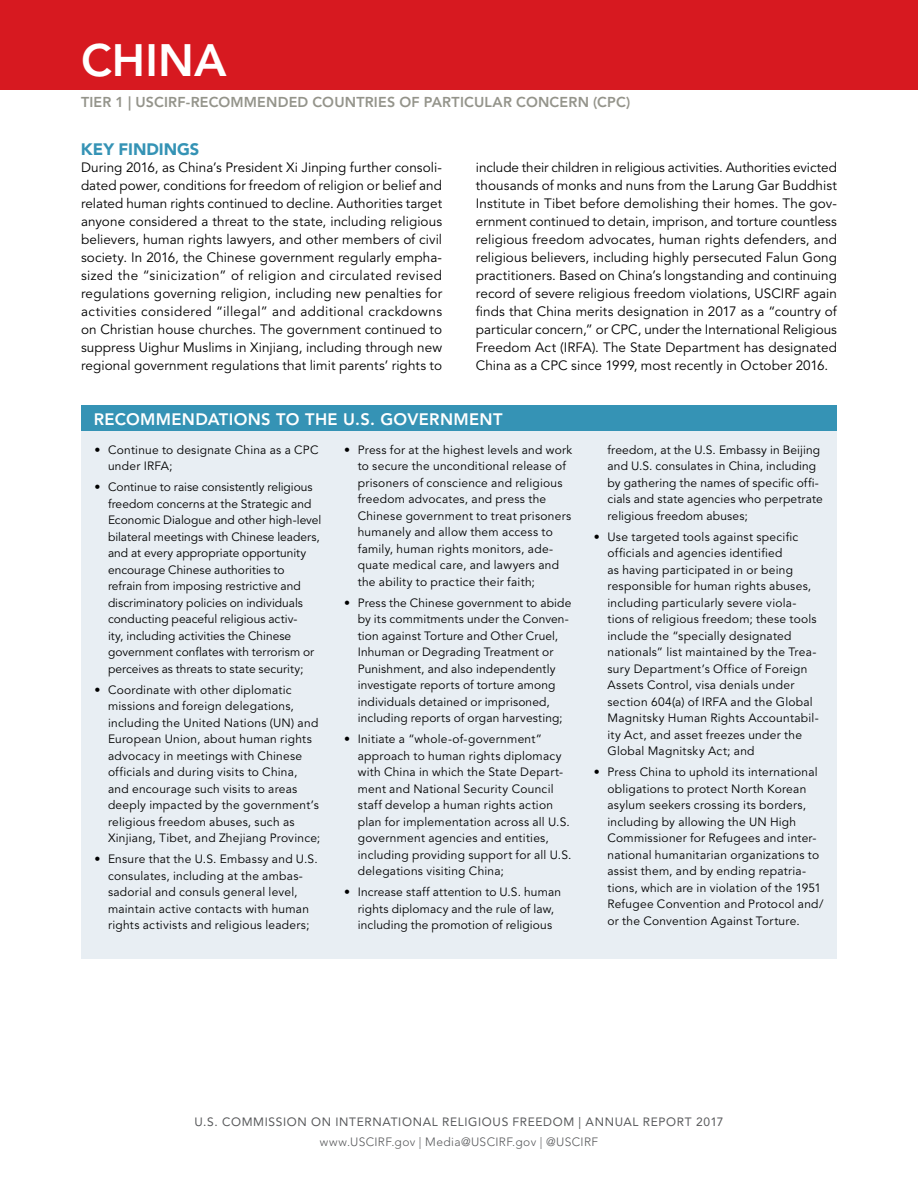
<style>
.page{position:relative;width:918px;height:1188px;background:#fff}
.page>*{position:absolute;margin:0;border:0;box-sizing:border-box;transform-origin:0 0}
.t1{font:800 45px "Avenir LT Std";letter-spacing:.005em;color:#fff}
.t2{font:800 16.5px "Avenir LT Std";letter-spacing:.02em;color:#fff}
.t3{font:900 16.5px "Avenir LT Std";letter-spacing:-.005em;color:#3593b5}
.t4{font:800 14.25px "Avenir LT Std";letter-spacing:.015em;color:#94948b}
.t5{font:13.5px/18px "Avenir LT Std";letter-spacing:.005em;color:#000;text-align:justify}
.t6{font:12px/16.5px "Avenir LT Std";letter-spacing:.02em;color:#000}
.t7{font:12px/16.5px "Avenir LT Std";color:#000}
.t8{font:12px "Avenir LT Std";letter-spacing:.055em;color:#58595b}
.t9{font:300 12px "Avenir LT Std";letter-spacing:.03em;color:#58595b}
</style>
<div class="page">
<div style="left:0;top:0;width:918px;height:90px;background:#d71920"></div>
<div style="left:81px;top:431px;width:756px;height:527px;background:#e8eef3"></div>
<div style="left:81px;top:405px;width:756px;height:26px;background:#3593b5"></div>
<h1 class="t1" style="left:81px;top:34px;width:147px">CHINA</h1>
<p class="t4" style="left:81px;top:93px;width:551px">TIER 1 | USCIRF-RECOMMENDED COUNTRIES OF PARTICULAR CONCERN (CPC)</p>
<h2 class="t3" style="left:81px;top:139px;width:120px">KEY FINDINGS</h2>
<p class="t5" style="left:81px;top:159px;width:363px">During 2016, as China’s President Xi Jinping further consoli&shy;dated power, conditions for freedom of religion or belief and related human rights continued to decline. Authorities target anyone considered a threat to the state, including religious believers, human rights lawyers, and other members of civil society. In 2016, the Chinese government regularly empha&shy;sized the “sinicization” of religion and circulated revised regulations governing religion, including new penalties for activities considered “illegal” and additional crackdowns on Christian house churches. The government continued to suppress Uighur Muslims in Xinjiang, including through new regional government regulations that limit parents’ rights to</p>
<p class="t5" style="left:476px;top:159px;width:363px">include their children in religious activities. Authorities evicted thousands of monks and nuns from the Larung Gar Buddhist Institute in Tibet before demolishing their homes. The gov&shy;ernment continued to detain, imprison, and torture countless religious freedom advocates, human rights defenders, and religious believers, including highly persecuted Falun Gong practitioners. Based on China’s longstanding and continuing record of severe religious freedom violations, USCIRF again finds that China merits designation in 2017 as a “country of particular concern,” or CPC, under the International Religious Freedom Act (IRFA). The State Department has designated China as a CPC since 1999, most recently in October 2016.</p>
<h2 class="t2" style="left:94px;top:409px;width:410px">RECOMMENDATIONS TO THE U.S. GOVERNMENT</h2>
<p class="t6" style="left:108px;top:442px;width:212px;text-indent:-14px">• Continue to designate China as a CPC under IRFA;</p>
<p class="t7" style="left:108px;top:479px;width:215px;text-indent:-14px">• Continue to raise consistently religious freedom concerns at the Strategic and Economic Dialogue and other high-level bilateral meetings with Chinese leaders, and at every appropriate opportunity encourage Chinese authorities to refrain from imposing restrictive and discriminatory policies on individuals conducting peaceful religious activ-<br>ity, including activities the Chinese government conflates with terrorism or perceives as threats to state security;</p>
<p class="t6" style="left:108px;top:682px;width:214px;text-indent:-14px">• Coordinate with other diplomatic missions and foreign delegations, including the United Nations (UN) and European Union, about human rights advocacy in meetings with Chinese officials and during visits to China, and encourage such visits to areas deeply impacted by the government’s religious freedom abuses, such as Xinjiang, Tibet, and Zhejiang Province;</p>
<p class="t6" style="left:95px;top:851px;width:225px;text-align:center">• Ensure that the U.S. Embassy and U.S. consulates, including at the ambas&shy;sadorial and consuls general level, maintain active contacts with human rights activists and religious leaders;</p>
<p class="t6" style="left:358px;top:442px;width:216px;text-indent:-13px">• Press for at the highest levels and work to secure the unconditional release of prisoners of conscience and religious freedom advocates, and press the Chinese government to treat prisoners humanely and allow them access to family, human rights monitors, ade&shy;quate medical care, and lawyers and the ability to practice their faith;</p>
<p class="t6" style="left:358px;top:595px;width:215px;text-indent:-14px">• Press the Chinese government to abide by its commitments under the Conven&shy;tion against Torture and Other Cruel, Inhuman or Degrading Treatment or Punishment, and also independently investigate reports of torture among individuals detained or imprisoned, including reports of organ harvesting;</p>
<p class="t6" style="left:358px;top:731px;width:215px;text-indent:-13px">• Initiate a “whole-of-government” approach to human rights diplomacy with China in which the State Depart&shy;ment and National Security Council staff develop a human rights action plan for implementation across all U.S. government agencies and entities, including providing support for all U.S. delegations visiting China;</p>
<p class="t6" style="left:344px;top:884px;width:218px;text-align:center">• Increase staff attention to U.S. human rights diplomacy and the rule of law, including the promotion of religious</p>
<p class="t6" style="left:607px;top:442px;width:217px">freedom, at the U.S. Embassy in Beijing and U.S. consulates in China, including by gathering the names of specific offi&shy;cials and state agencies who perpetrate religious freedom abuses;</p>
<p class="t6" style="left:607px;top:529px;width:213px;text-indent:-14px">• Use targeted tools against specific officials and agencies identified<br>as having participated in or being responsible for human rights abuses, including particularly severe viola&shy;tions of religious freedom; these tools include the “specially designated nationals” list maintained by the Trea&shy;sury Department’s Office of Foreign Assets Control, visa denials under section 604(a) of IRFA and the Global Magnitsky Human Rights Accountabil&shy;ity Act, and asset freezes under the Global Magnitsky Act; and</p>
<p class="t6" style="left:607px;top:764px;width:217px;text-indent:-14px">• Press China to uphold its international obligations to protect North Korean asylum seekers crossing its borders, including by allowing the UN High Commissioner for Refugees and inter&shy;national humanitarian organizations to assist them, and by ending repatria&shy;tions, which are in violation of the 1951<br>Refugee Convention and Protocol and/ or the Convention Against Torture.</p>
<p class="t8" style="left:194px;top:1115px;width:531px">U.S. COMMISSION ON INTERNATIONAL RELIGIOUS FREEDOM | ANNUAL REPORT 2017</p>
<p class="t9" style="left:320px;top:1134px;width:280px">www.USCIRF.gov | Media@USCIRF.gov | @USCIRF</p>
</div>
